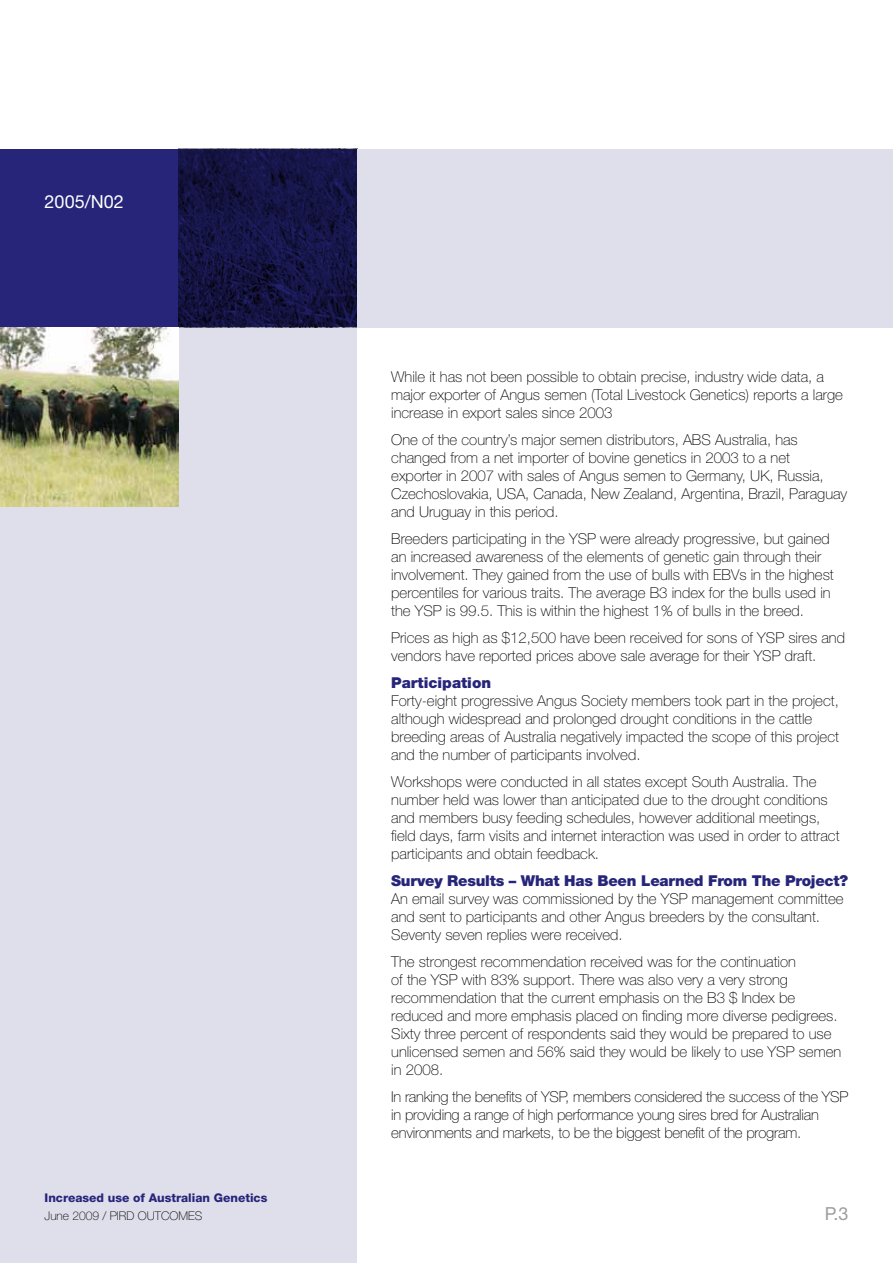
<style>
.page{position:relative;width:893px;height:1263px;background:#fff}
.page>*{position:absolute;margin:0;border:0;box-sizing:border-box;transform-origin:0 0}
.t1{font:18px "Helvetica Neue";color:#fff}
.t2{font:18px "Helvetica Neue";color:#9c9e9f}
.t3{font:100 15px/18px "Helvetica Neue";color:#000}
.t4{font:900 15px "Helvetica Neue";letter-spacing:-.015em;color:#27257a}
.t5{font:800 12px "Helvetica Neue";color:#27257a}
.t6{font:100 12px "Helvetica Neue";color:#000}
</style>
<div class="page">
<div style="left:0;top:327px;width:357px;height:936px;background:#dfdeeb"></div>
<div style="left:0;top:149px;width:179px;height:178px;background:#27257a"></div>
<img style="left:179px;top:149px;width:178px;height:178px">
<div style="left:357px;top:149px;width:536px;height:178px;background:#dfdeeb"></div>
<img style="left:0;top:327px;width:179px;height:179px">
<p class="t1" style="left:45px;top:191px;width:81px">2005/N02</p>
<p class="t5" style="left:45px;top:1191px;width:224px">Increased use of Australian Genetics</p>
<p class="t6" style="left:45px;top:1209px;width:159px">June 2009 / PIRD OUTCOMES</p>
<p class="t3" style="left:391px;top:367px;width:453px">While it has not been possible to obtain precise, industry wide data, a major exporter of Angus semen (Total Livestock Genetics) reports a large increase in export sales since 2003</p>
<p class="t3" style="left:391px;top:430px;width:458px">One of the country’s major semen distributors, ABS Australia, has changed from a net importer of bovine genetics in 2003 to a net<br>exporter in 2007 with sales of Angus semen to Germany, UK, Russia, Czechoslovakia, USA, Canada, New Zealand, Argentina, Brazil, Paraguay and Uruguay in this period.</p>
<p class="t3" style="left:391px;top:529px;width:444px">Breeders participating in the YSP were already progressive, but gained an increased awareness of the elements of genetic gain through their involvement. They gained from the use of bulls with EBVs in the highest percentiles for various traits. The average B3 index for the bulls used in the YSP is 99.5. This is within the highest 1% of bulls in the breed.</p>
<p class="t3" style="left:391px;top:628px;width:455px">Prices as high as $12,500 have been received for sons of YSP sires and vendors have reported prices above sale average for their YSP draft.</p>
<p class="t4" style="left:391px;top:673px;width:101px">Participation</p>
<p class="t3" style="left:391px;top:691px;width:449px">Forty-eight progressive Angus Society members took part in the project, although widespread and prolonged drought conditions in the cattle breeding areas of Australia negatively impacted the scope of this project and the number of participants involved.</p>
<p class="t3" style="left:391px;top:772px;width:450px">Workshops were conducted in all states except South Australia. The number held was lower than anticipated due to the drought conditions and members busy feeding schedules, however additional meetings, field days, farm visits and internet interaction was used in order to attract participants and obtain feedback.</p>
<p class="t4" style="left:391px;top:871px;width:458px">Survey Results – What Has Been Learned From The Project?</p>
<p class="t3" style="left:391px;top:889px;width:454px">An email survey was commissioned by the YSP management committee and sent to participants and other Angus breeders by the consultant.<br>Seventy seven replies were received.</p>
<p class="t3" style="left:391px;top:952px;width:452px">The strongest recommendation received was for the continuation<br>of the YSP with 83% support. There was also very a very strong recommendation that the current emphasis on the B3 $ Index be reduced and more emphasis placed on finding more diverse pedigrees.<br>Sixty three percent of respondents said they would be prepared to use unlicensed semen and 56% said they would be likely to use YSP semen in 2008.</p>
<p class="t3" style="left:391px;top:1087px;width:459px">In ranking the benefits of YSP, members considered the success of the YSP in providing a range of high performance young sires bred for Australian environments and markets, to be the biggest benefit of the program.</p>
<p class="t2" style="left:825px;top:1203px;width:25px">p.3</p>
</div>
